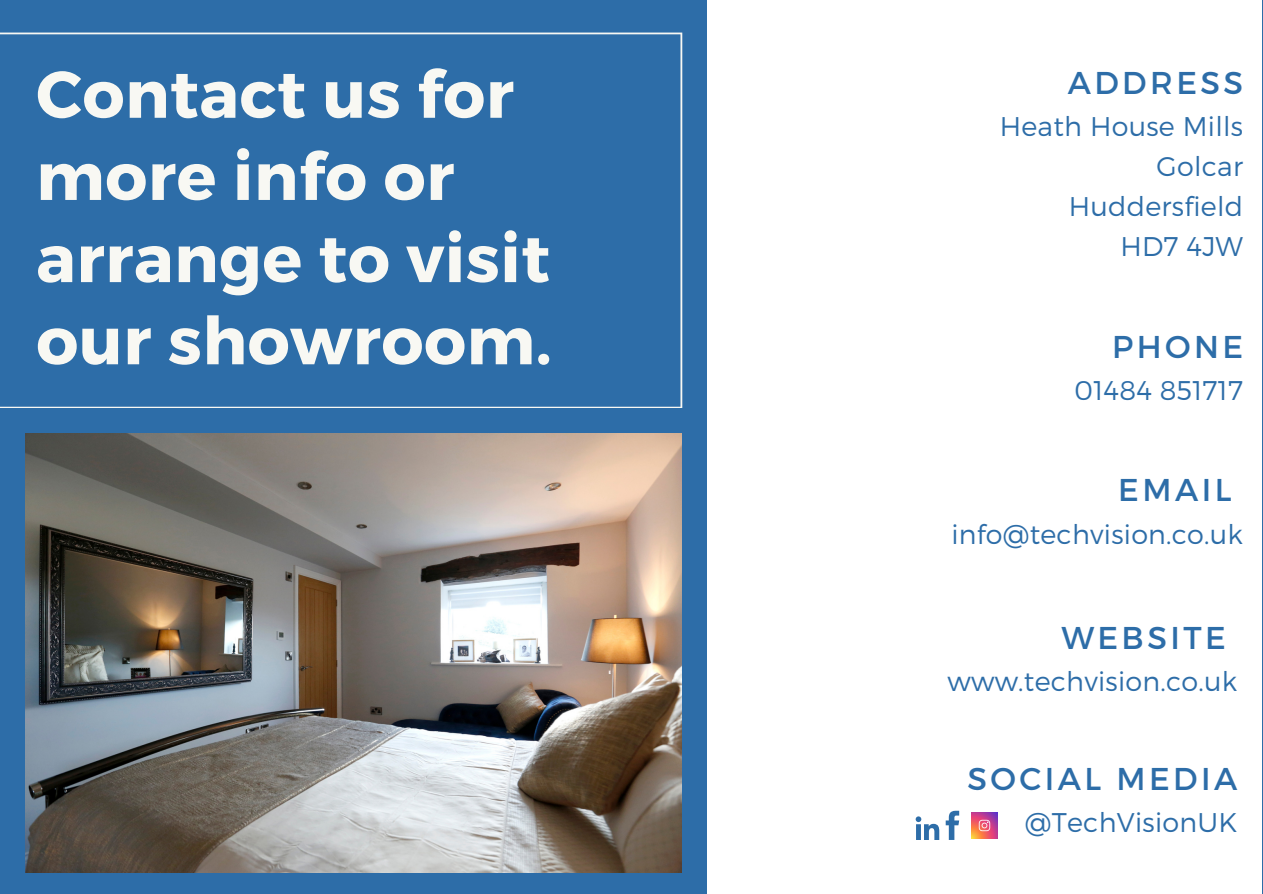
<style>
.page{position:relative;width:1263px;height:894px;background:#fff}
.page>*{position:absolute;margin:0;border:0;box-sizing:border-box;transform-origin:0 0}
.t1{font:700 66px/82.1px "Montserrat";letter-spacing:.01em;color:#f8f8f3}
.t2{font:31.5px "Montserrat";letter-spacing:.11em;color:#2d6da8}
.t3{font:300 27px/40px "Montserrat";letter-spacing:.01em;color:#2d6da8;text-align:right}
</style>
<div class="page">
<div style="left:0;top:0;width:1263px;height:893px;background:#2d6da8"></div>
<div style="left:707px;top:0;width:554px;height:893px;background:#fff"></div>
<svg style="left:0;top:33px;width:682px;height:375px"></svg>
<svg style="left:946px;top:810px;width:13px;height:29px"></svg>
<svg style="left:916px;top:816px;width:23px;height:23px"></svg>
<img style="left:971px;top:812px;width:26px;height:26px">
<img style="left:25px;top:433px;width:657px;height:438px">
<h1 class="t1" style="left:36px;top:50px;width:517px">Contact us for more info or arrange to visit our showroom.</h1>
<p class="t2" style="left:1068px;top:62px;width:177px">ADDRESS</p>
<p class="t3" style="left:1000px;top:105px;width:245px">Heath House Mills<br>Golcar<br>Huddersfield<br>HD7 4JW</p>
<p class="t2" style="left:1112px;top:326px;width:133px">PHONE</p>
<p class="t3" style="left:1075px;top:369px;width:170px">01484 851717</p>
<p class="t2" style="left:1118px;top:469px;width:115px">EMAIL</p>
<p class="t3" style="left:951px;top:512px;width:293px">info@techvision.co.uk</p>
<p class="t2" style="left:1061px;top:616px;width:166px">WEBSITE</p>
<p class="t3" style="left:947px;top:659px;width:291px">www.techvision.co.uk</p>
<p class="t2" style="left:967px;top:758px;width:271px">SOCIAL MEDIA</p>
<p class="t3" style="left:1025px;top:801px;width:214px">@TechVisionUK</p>
</div>
